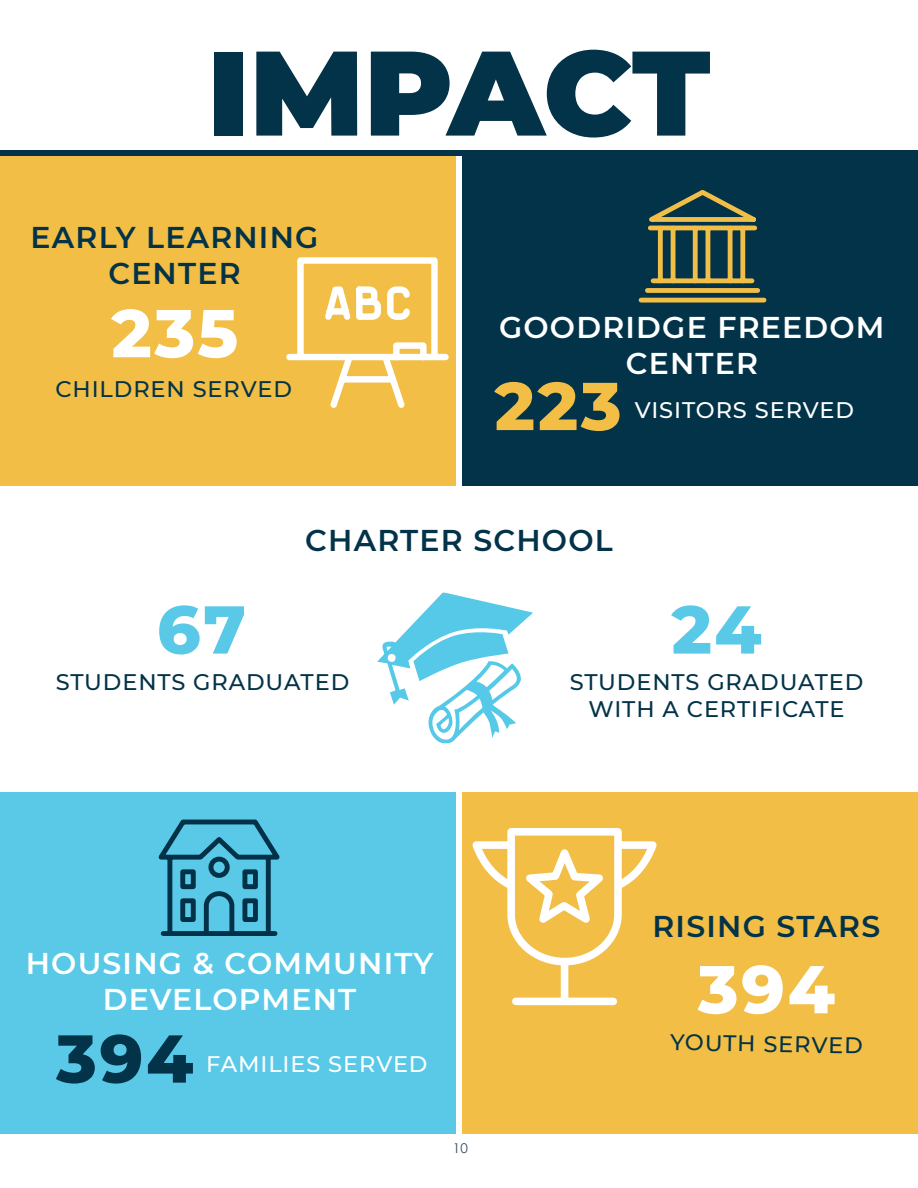
<style>
.page{position:relative;width:918px;height:1188px;background:#fff}
.page>*{position:absolute;margin:0;border:0;box-sizing:border-box;transform-origin:0 0}
.t1{font:900 120px "Montserrat";letter-spacing:-.005em;color:#033348}
.t2{font:800 67.5px "Montserrat";letter-spacing:.04em;color:#fff}
.t3{font:800 67.5px "Montserrat";color:#59c9e7}
.t4{font:800 67.5px "Montserrat";color:#f2be45}
.t5{font:800 67.5px "Montserrat";color:#033348}
.t6{font:600 30px/36px "Montserrat";letter-spacing:.04em;color:#fff;text-align:center}
.t7{font:600 30px/36px "Montserrat";letter-spacing:.04em;color:#033348;text-align:center}
.t8{font:500 22.5px/27px "Montserrat";letter-spacing:.04em;color:#033348;text-align:center}
.t9{font:500 22.5px "Montserrat";letter-spacing:.04em;color:#fff}
.t10{font:13.5px "Century Gothic";color:#334b5f}
</style>
<div class="page">
<div style="left:0;top:792px;width:456px;height:342px;background:#59c9e7"></div>
<div style="left:0;top:156px;width:456px;height:330px;background:#f2be45"></div>
<div style="left:462px;top:792px;width:456px;height:342px;background:#f2be45"></div>
<div style="left:462px;top:155px;width:456px;height:331px;background:#033348"></div>
<svg style="left:286px;top:257px;width:163px;height:151px"></svg>
<svg style="left:639px;top:190px;width:127px;height:113px"></svg>
<svg style="left:377px;top:592px;width:156px;height:151px"></svg>
<svg style="left:159px;top:820px;width:121px;height:116px"></svg>
<div style="left:208px;top:857px;width:22px;height:21px;border:5px solid #033248;border-radius:50%"></div>
<div style="left:163px;top:931px;width:112px;height:5px;background:#033248"></div>
<svg style="left:473px;top:828px;width:184px;height:177px"></svg>
<div style="left:0;top:150px;width:918px;height:6px;background:#033348"></div>
<h1 class="t1" style="left:208px;top:3px;width:504px">IMPACT</h1>
<h3 class="t7" style="left:31px;top:218px;width:289px">EARLY LEARNING<br>CENTER</h3>
<h2 class="t2" style="left:111px;top:284px;width:128px">235</h2>
<p class="t8" style="left:55px;top:374px;width:238px">CHILDREN SERVED</p>
<h3 class="t6" style="left:499px;top:308px;width:387px">GOODRIDGE FREEDOM<br>CENTER</h3>
<h2 class="t4" style="left:495px;top:357px;width:128px">223</h2>
<p class="t9" style="left:635px;top:394px;width:221px">VISITORS SERVED</p>
<h3 class="t7" style="left:305px;top:521px;width:309px">CHARTER SCHOOL</h3>
<h2 class="t3" style="left:157px;top:580px;width:91px">67</h2>
<h2 class="t3" style="left:672px;top:580px;width:92px">24</h2>
<p class="t8" style="left:56px;top:667px;width:295px">STUDENTS GRADUATED</p>
<p class="t8" style="left:570px;top:667px;width:295px">STUDENTS GRADUATED<br>WITH A CERTIFICATE</p>
<h3 class="t6" style="left:26px;top:944px;width:409px">HOUSING &amp; COMMUNITY<br>DEVELOPMENT</h3>
<h2 class="t5" style="left:56px;top:1009px;width:139px">394</h2>
<p class="t9" style="left:206px;top:1048px;width:223px">FAMILIES SERVED</p>
<p class="t10" style="left:453px;top:1139px;width:16px">10</p>
<h3 class="t7" style="left:653px;top:907px;width:229px">RISING STARS</h3>
<h2 class="t2" style="left:698px;top:940px;width:139px">394</h2>
<p class="t8" style="left:671px;top:1028px;width:194px;rotate:1deg">YOUTH SERVED</p>
</div>
